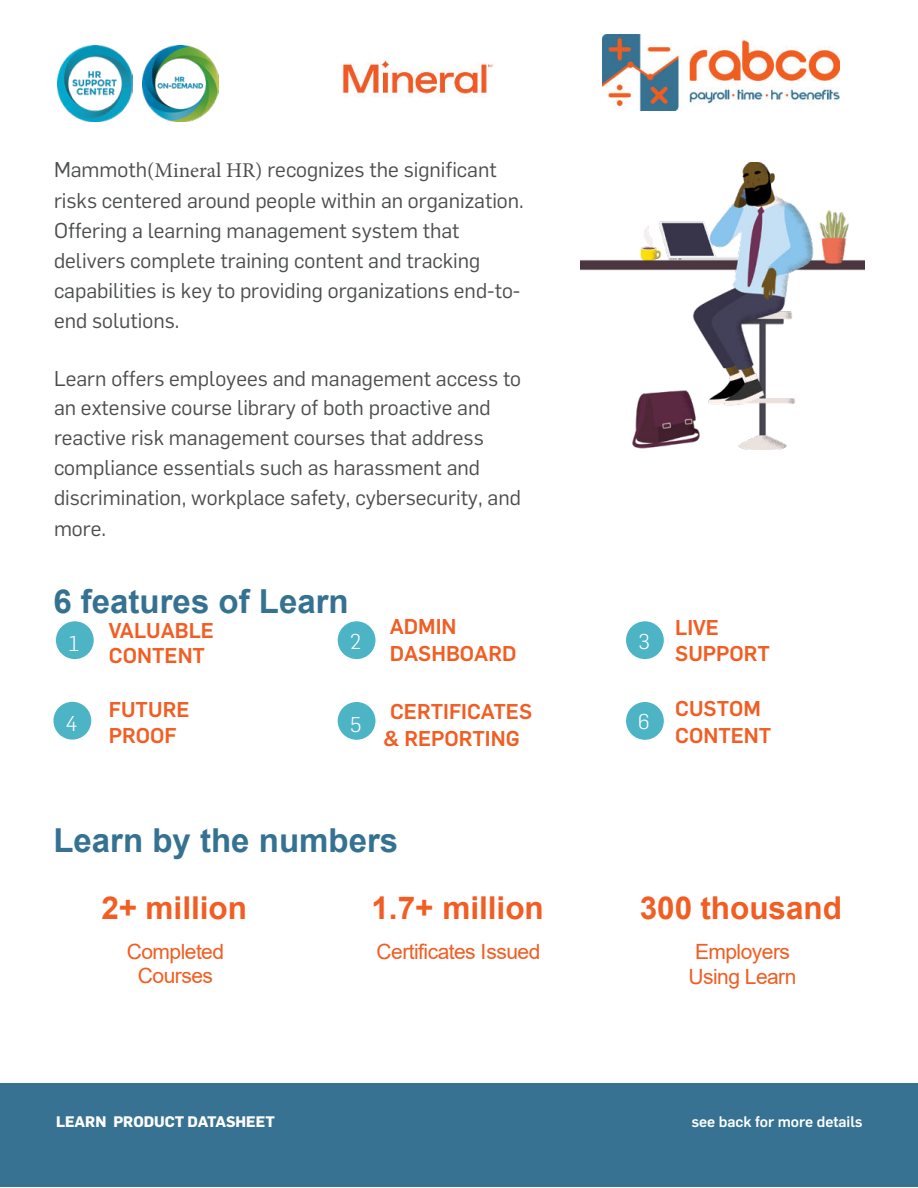
<style>
.page{position:relative;width:918px;height:1188px;background:#fff}
.page>*{position:absolute;margin:0;border:0;box-sizing:border-box;transform-origin:0 0}
.t1{font:700 33px "Arial";color:#357291}
.t2{font:700 31.5px "Arial";color:#f15d22}
.t3{font:21px/30.3px "Flama";color:#4c4d4d}
.t4{font:500 21px/26.2px "Flama";color:#f15d22}
.t5{font:21px/23.9px "Arial";letter-spacing:-.025em;color:#f15d22;text-align:center}
.t6{font:300 21px "Flama";color:#fff}
.t7{font:700 15px "Flama";color:#fff}
.t8{font:500 15px "Flama";color:#fff}
.s1{font-family:"Minion Pro"}
</style>
<div class="page">
<div style="left:1px;top:1084px;width:917px;height:102px;background:#377292"></div>
<img style="left:581px;top:162px;width:283px;height:288px">
<div style="left:56px;top:621px;width:38px;height:38px;background:#4db4c6;border-radius:50%"></div>
<div style="left:338px;top:621px;width:37px;height:38px;background:#4db4c6;border-radius:50%"></div>
<div style="left:338px;top:702px;width:37px;height:38px;background:#4db4c6;border-radius:50%"></div>
<div style="left:626px;top:702px;width:38px;height:38px;background:#4db4c6;border-radius:50%"></div>
<div style="left:626px;top:621px;width:38px;height:38px;background:#4db4c6;border-radius:50%"></div>
<div style="left:53px;top:702px;width:38px;height:38px;background:#4db4c6;border-radius:50%"></div>
<img style="left:57px;top:46px;width:76px;height:76px">
<img style="left:143px;top:46px;width:76px;height:76px">
<img style="left:603px;top:34px;width:236px;height:76px">
<img style="left:342px;top:59px;width:152px;height:39px">
<p class="t3" style="left:54px;top:156px;width:471px">Mammoth<span class="s1">(Mineral HR)</span> recognizes the significant risks centered around people within an organization.<br>Offering a learning management system that delivers complete training content and tracking capabilities is key to providing organizations end-to&shy;end solutions.</p>
<p class="t3" style="left:54px;top:365px;width:469px">Learn offers employees and management access to an extensive course library of both proactive and reactive risk management courses that address compliance essentials such as harassment and discrimination, workplace safety, cybersecurity, and more.</p>
<h1 class="t1" style="left:53px;top:578px;width:297px">6 features of Learn</h1>
<p class="t6" style="left:69px;top:631px;width:12px">1</p>
<p class="t4" style="left:109px;top:620px;width:107px;line-height:24.6px">VALUABLE<br>CONTENT</p>
<p class="t6" style="left:350px;top:629px;width:12px">2</p>
<p class="t4" style="left:390px;top:616px;width:128px">ADMIN<br>DASHBOARD</p>
<p class="t4" style="left:675px;top:616px;width:96px">LIVE<br>SUPPORT</p>
<p class="t6" style="left:638px;top:629px;width:13px">3</p>
<p class="t6" style="left:65px;top:711px;width:14px">4</p>
<p class="t4" style="left:109px;top:699px;width:82px;line-height:25.5px">FUTURE<br>PROOF</p>
<p class="t4" style="left:383px;top:700px;width:151px;line-height:27.2px;text-align:center">CERTIFICATES &amp; REPORTING</p>
<p class="t4" style="left:675px;top:697px;width:98px;line-height:27px">CUSTOM<br>CONTENT</p>
<p class="t6" style="left:350px;top:713px;width:13px">5</p>
<p class="t6" style="left:638px;top:710px;width:13px">6</p>
<h1 class="t1" style="left:53px;top:817px;width:346px">Learn by the numbers</h1>
<h2 class="t2" style="left:101px;top:886px;width:147px">2+ million</h2>
<p class="t5" style="left:127px;top:939px;width:99px">Completed<br>Courses</p>
<h2 class="t2" style="left:371px;top:886px;width:174px">1.7+ million</h2>
<p class="t5" style="left:377px;top:939px;width:165px">Certificates Issued</p>
<h2 class="t2" style="left:640px;top:886px;width:204px">300 thousand</h2>
<p class="t5" style="left:689px;top:939px;width:109px;line-height:25.2px">Employers<br>Using Learn</p>
<p class="t7" style="left:56px;top:1113px;width:220px">LEARN PRODUCT DATASHEET</p>
<p class="t8" style="left:691px;top:1116px;width:173px">see back for more details</p>
</div>
